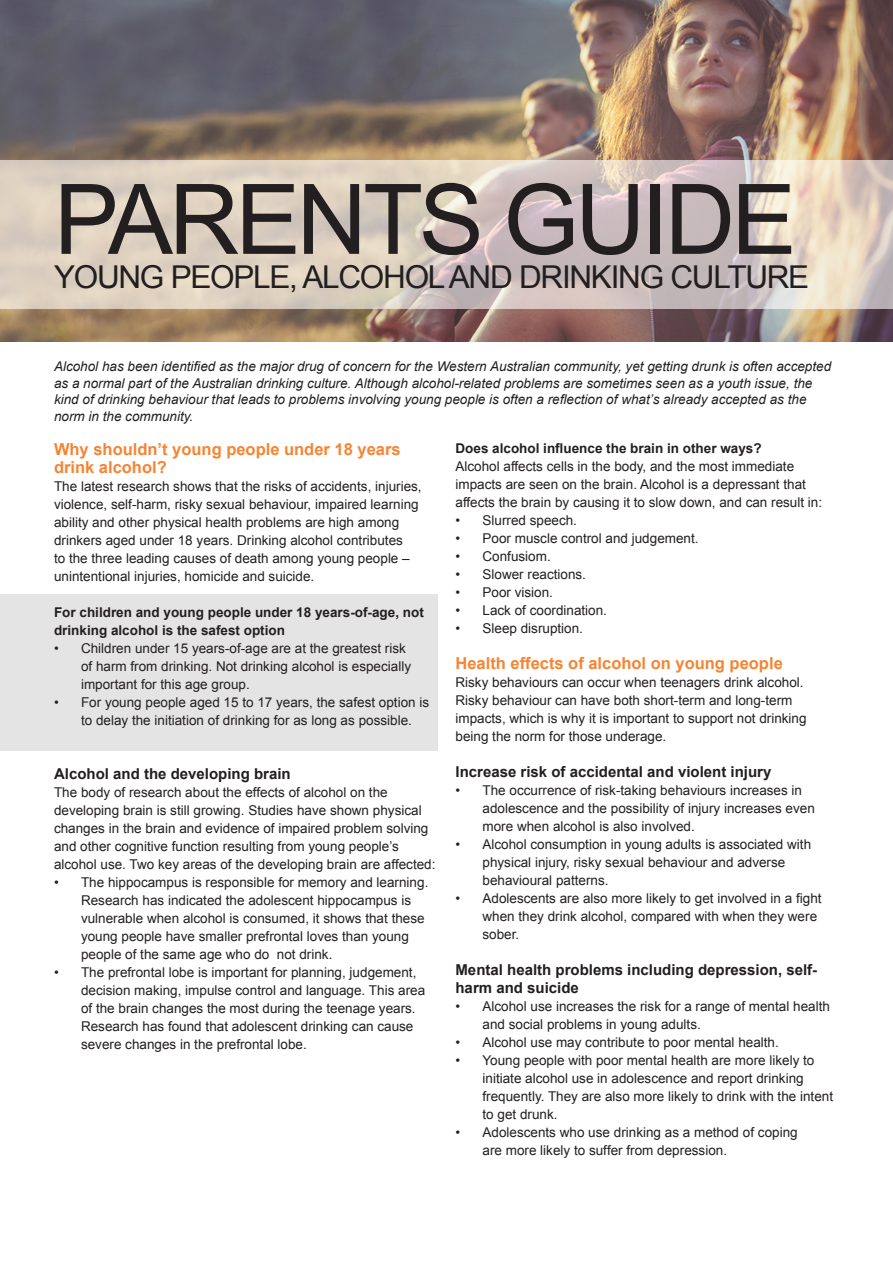
<style>
.page{position:relative;width:893px;height:1263px;background:#fff}
.page>*{position:absolute;margin:0;border:0;box-sizing:border-box;transform-origin:0 0}
.t1{font:97.5px "Arial";letter-spacing:-.04em;color:#231f20}
.t2{font:31.5px "Arial";letter-spacing:-.04em;color:#231f20}
.subhead{font:700 16.5px/18px "Arial";color:#f58434}
.para{font:700 16.5px "Arial";color:#f58434}
.Subhead_black{font:700 15px/18px "Arial";color:#231f20}
.para-2{font:13.5px/18px "Arial";color:#231f20}
.para-3{font:italic 13.5px/16.5px "Arial";color:#231f20}
.para-4{font:700 13.5px/18px "Arial";color:#231f20}
</style>
<div class="page">
<img style="left:0;top:0;width:893px;height:341px">
<div style="left:0;top:594px;width:437px;height:156px;background:#e5e4e4"></div>
<svg style="left:0;top:160px;width:893px;height:148px;background:#d8cbc0"></svg>
<p class="t1" style="left:54px;top:156px;width:744px">PARENTS GUIDE</p>
<p class="t2" style="left:54px;top:257px;width:757px">YOUNG PEOPLE, ALCOHOL AND DRINKING CULTURE</p>
<p class="para-3" style="left:54px;top:358px;width:779px">Alcohol has been identified as the major drug of concern for the Western Australian community, yet getting drunk is often accepted as a normal part of the Australian drinking culture. Although alcohol-related problems are sometimes seen as a youth issue, the</p>
<p class="para-3" style="left:54px;top:391px;width:754px">kind of drinking behaviour that leads to problems involving young people is often a reflection of what’s already accepted as the norm in the community.</p>
<p class="subhead" style="left:54px;top:441px;width:348px">Why shouldn’t young people under 18 years drink alcohol?</p>
<p class="para-2" style="left:54px;top:477px;width:369px">The latest research shows that the risks of accidents, injuries, violence, self-harm, risky sexual behaviour, impaired learning ability and other physical health problems are high among drinkers aged under 18 years. Drinking alcohol contributes<br>to the three leading causes of death among young people – unintentional injuries, homicide and suicide.</p>
<p class="para-4" style="left:54px;top:604px;width:371px">For children and young people under 18 years-of-age, not drinking alcohol is the safest option</p>
<p class="para-2" style="left:81px;top:639px;width:332px;text-indent:-27px">• Children under 15 years-of-age are at the greatest risk of harm from drinking. Not drinking alcohol is especially important for this age group.</p>
<p class="para-2" style="left:81px;top:693px;width:350px;text-indent:-27px">• For young people aged 15 to 17 years, the safest option is to delay the initiation of drinking for as long as possible.</p>
<p class="Subhead_black" style="left:54px;top:765px;width:238px">Alcohol and the developing brain</p>
<p class="para-2" style="left:54px;top:783px;width:383px">The body of research about the effects of alcohol on the developing brain is still growing. Studies have shown physical changes in the brain and evidence of impaired problem solving and other cognitive function resulting from young people’s alcohol use. Two key areas of the developing brain are affected:</p>
<p class="para-2" style="left:81px;top:873px;width:349px;text-indent:-27px">• The hippocampus is responsible for memory and learning.<br>Research has indicated the adolescent hippocampus is vulnerable when alcohol is consumed, it shows that these young people have smaller prefrontal loves than young people of the same age who do not drink.</p>
<p class="para-2" style="left:81px;top:963px;width:346px;text-indent:-27px">• The prefrontal lobe is important for planning, judgement, decision making, impulse control and language. This area of the brain changes the most during the teenage years.<br>Research has found that adolescent drinking can cause severe changes in the prefrontal lobe.</p>
<p class="para-4" style="left:455px;top:440px;width:308px">Does alcohol influence the brain in other ways?</p>
<p class="para-2" style="left:455px;top:457px;width:368px">Alcohol affects cells in the body, and the most immediate impacts are seen on the brain. Alcohol is a depressant that affects the brain by causing it to slow down, and can result in:</p>
<p class="para-2" style="left:455px;top:511px;width:123px">• Slurred speech.</p>
<p class="para-2" style="left:455px;top:529px;width:245px">• Poor muscle control and judgement.</p>
<p class="para-2" style="left:455px;top:547px;width:97px">• Confusiom.</p>
<p class="para-2" style="left:455px;top:565px;width:132px">• Slower reactions.</p>
<p class="para-2" style="left:455px;top:583px;width:99px">• Poor vision.</p>
<p class="para-2" style="left:455px;top:601px;width:153px">• Lack of coordination.</p>
<p class="para-2" style="left:455px;top:619px;width:129px">• Sleep disruption.</p>
<p class="para" style="left:455px;top:652px;width:329px">Health effects of alcohol on young people</p>
<p class="para-2" style="left:455px;top:673px;width:353px">Risky behaviours can occur when teenagers drink alcohol.<br>Risky behaviour can have both short-term and long-term impacts, which is why it is important to support not drinking being the norm for those underage.</p>
<p class="Subhead_black" style="left:455px;top:763px;width:317px">Increase risk of accidental and violent injury</p>
<p class="para-2" style="left:482px;top:781px;width:334px;text-indent:-27px">• The occurrence of risk-taking behaviours increases in adolescence and the possibility of injury increases even more when alcohol is also involved.</p>
<p class="para-2" style="left:482px;top:835px;width:330px;text-indent:-27px">• Alcohol consumption in young adults is associated with physical injury, risky sexual behaviour and adverse behavioural patterns.</p>
<p class="para-2" style="left:482px;top:889px;width:341px;text-indent:-27px">• Adolescents are also more likely to get involved in a fight when they drink alcohol, compared with when they were sober.</p>
<p class="Subhead_black" style="left:455px;top:961px;width:363px">Mental health problems including depression, self&shy;harm and suicide</p>
<p class="para-2" style="left:482px;top:997px;width:349px;text-indent:-27px">• Alcohol use increases the risk for a range of mental health and social problems in young adults.</p>
<p class="para-2" style="left:455px;top:1033px;width:325px">• Alcohol use may contribute to poor mental health.</p>
<p class="para-2" style="left:482px;top:1051px;width:352px;text-indent:-27px">• Young people with poor mental health are more likely to initiate alcohol use in adolescence and report drinking frequently. They are also more likely to drink with the intent to get drunk.</p>
<p class="para-2" style="left:482px;top:1123px;width:317px;text-indent:-27px">• Adolescents who use drinking as a method of coping are more likely to suffer from depression.</p>
</div>
